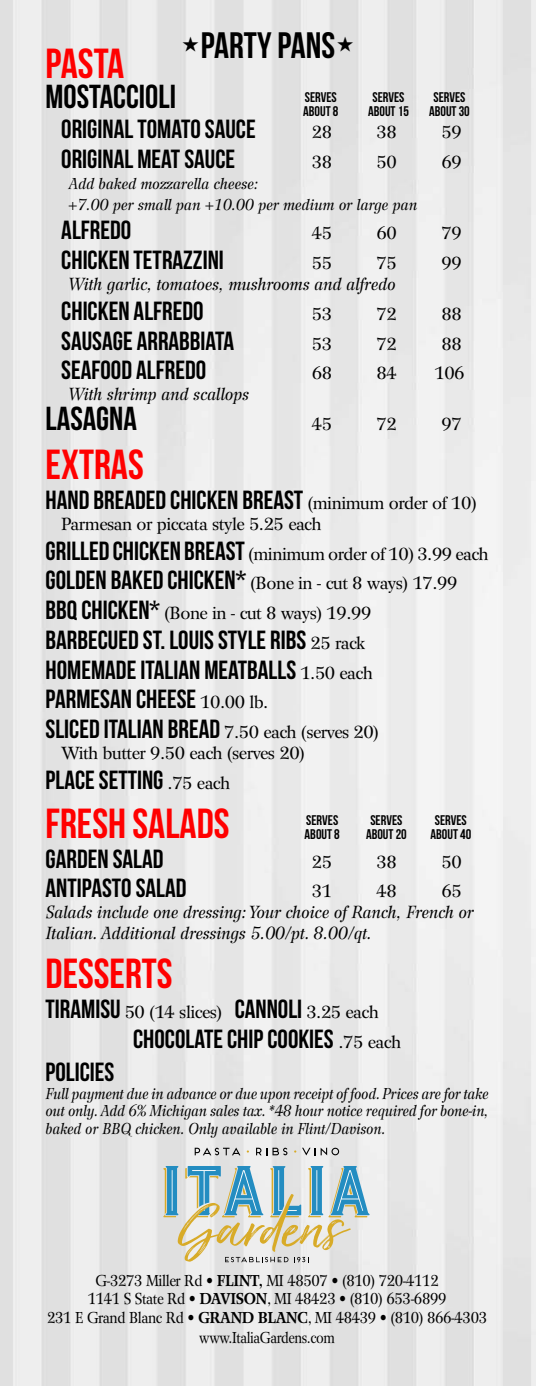
<style>
.page{position:relative;width:536px;height:1386px;background:#fff}
.page>*{position:absolute;margin:0;border:0;box-sizing:border-box;transform-origin:0 0}
.t1{font:42px "Bebas Neue";color:#f00}
.t2{font:36.75px "Bebas Neue";color:#000}
.t3{font:33.25px "Bebas Neue";color:#000}
.t4{font:26.25px/29.8px "Bebas Neue";color:#000}
.t5{font:17.5px/29.8px "Wilke LT Std";letter-spacing:-.025em;color:#000}
.t6{font:italic 17.5px/21px "Wilke LT Std";letter-spacing:-.025em;color:#000}
.t7{font:italic 15.75px/17.5px "Wilke LT Std";letter-spacing:-.025em;color:#000;text-align:justify;scale:.95 1}
.t8{font:15.75px/19.1px "Wilke LT Std";letter-spacing:-.025em;color:#000;text-align:center;scale:.9 1}
.t9{font:italic 15.75px/21px "Wilke LT Std";letter-spacing:-.025em;color:#000}
.t10{font:14px/14px "Bebas Neue";color:#000;text-align:center}
.s1{font-family:"Wilke LT Std";font-size:17.5px}
.s2{font-family:"Bebas Neue";font-size:26.25px}
.s3{font-weight:700}
</style>
<div class="page">
<img style="left:0;top:0;width:536px;height:1386px">
<svg style="left:195px;top:1148px;width:45px;height:7px"></svg>
<svg style="left:256px;top:1148px;width:31px;height:7px"></svg>
<svg style="left:302px;top:1148px;width:37px;height:7px"></svg>
<svg style="left:163px;top:1166px;width:206px;height:96px;background:#bdccc6"></svg>
<svg style="left:183px;top:36px;width:15px;height:16px"></svg>
<svg style="left:337px;top:36px;width:16px;height:16px"></svg>
<h2 class="t2" style="left:201px;top:26px;width:136px">PARTY PANS</h2>
<h1 class="t1" style="left:46px;top:41px;width:80px">PASTA</h1>
<p class="t3" style="left:46px;top:78px;width:132px">MOSTACCIOLI</p>
<p class="t4" style="left:61px;top:114px;width:196px">ORIGINAL TOMATO SAUCE</p>
<p class="t5" style="left:312px;top:117px;width:22px">28</p>
<p class="t5" style="left:376px;top:117px;width:22px">38</p>
<p class="t5" style="left:441px;top:117px;width:22px">59</p>
<p class="t4" style="left:61px;top:143px;width:175px">ORIGINAL MEAT SAUCE</p>
<p class="t5" style="left:312px;top:147px;width:22px">38</p>
<p class="t5" style="left:376px;top:147px;width:22px">50</p>
<p class="t5" style="left:441px;top:147px;width:22px">69</p>
<p class="t9" style="left:68px;top:173px;width:350px">Add baked mozzarella cheese:<br>+7.00 per small pan +10.00 per medium or large pan</p>
<p class="t4" style="left:61px;top:215px;width:71px">ALFREDO</p>
<p class="t5" style="left:312px;top:219px;width:22px">45</p>
<p class="t5" style="left:376px;top:219px;width:22px">60</p>
<p class="t5" style="left:441px;top:219px;width:22px">79</p>
<p class="t4" style="left:61px;top:245px;width:164px">CHICKEN TETRAZZINI</p>
<p class="t5" style="left:312px;top:248px;width:22px">55</p>
<p class="t5" style="left:376px;top:248px;width:22px">75</p>
<p class="t5" style="left:441px;top:248px;width:22px">99</p>
<p class="t6" style="left:68px;top:273px;width:329px">With garlic, tomatoes, mushrooms and alfredo</p>
<p class="t4" style="left:61px;top:296px;width:144px">CHICKEN ALFREDO</p>
<p class="t5" style="left:312px;top:299px;width:22px">53</p>
<p class="t5" style="left:376px;top:299px;width:22px">72</p>
<p class="t5" style="left:441px;top:299px;width:22px">88</p>
<p class="t4" style="left:61px;top:325px;width:174px">SAUSAGE ARRABBIATA</p>
<p class="t5" style="left:312px;top:329px;width:22px">53</p>
<p class="t5" style="left:376px;top:329px;width:22px">72</p>
<p class="t5" style="left:441px;top:329px;width:22px">88</p>
<p class="t4" style="left:61px;top:355px;width:146px">SEAFOOD ALFREDO</p>
<p class="t5" style="left:312px;top:359px;width:22px">68</p>
<p class="t5" style="left:376px;top:359px;width:22px">84</p>
<p class="t5" style="left:434px;top:359px;width:32px">106</p>
<p class="t6" style="left:68px;top:384px;width:182px">With shrimp and scallops</p>
<p class="t3" style="left:46px;top:400px;width:93px">LASAGNA</p>
<p class="t5" style="left:312px;top:409px;width:22px">45</p>
<p class="t5" style="left:376px;top:409px;width:22px">72</p>
<p class="t5" style="left:441px;top:409px;width:22px">97</p>
<h1 class="t1" style="left:46px;top:442px;width:100px">EXTRAS</h1>
<p class="t4" style="left:46px;top:485px;width:433px">HAND BREADED CHICKEN BREAST <span class="s1">(minimum order of 10)</span></p>
<p class="t5" style="left:46px;top:509px;width:444px;text-indent:16px">Parmesan or piccata style 5.25 each<br><span class="s2">GRILLED CHICKEN BREAST</span> (minimum order of 10) 3.99 each <span class="s2">GOLDEN BAKED CHICKEN*</span> (Bone in - cut 8 ways) 17.99<br><span class="s2">BBQ CHICKEN*</span> (Bone in - cut 8 ways) 19.99</p>
<p class="t4" style="left:46px;top:625px;width:335px">BARBECUED ST. LOUIS STYLE RIBS <span class="s1">25 rack </span>HOMEMADE ITALIAN MEATBALLS <span class="s1">1.50 each </span>PARMESAN CHEESE <span class="s1">10.00 lb.<br></span>SLICED ITALIAN BREAD <span class="s1">7.50 each (serves 20)</span></p>
<p class="t5" style="left:61px;top:738px;width:245px">With butter 9.50 each (serves 20)</p>
<p class="t4" style="left:46px;top:765px;width:186px">PLACE SETTING <span class="s1">.75 each</span></p>
<h1 class="t1" style="left:46px;top:800px;width:185px">FRESH SALADS</h1>
<p class="t4" style="left:46px;top:843px;width:119px">GARDEN SALAD</p>
<p class="t5" style="left:312px;top:847px;width:22px">25</p>
<p class="t5" style="left:376px;top:847px;width:22px">38</p>
<p class="t5" style="left:441px;top:847px;width:22px">50</p>
<p class="t4" style="left:46px;top:873px;width:142px">ANTIPASTO SALAD</p>
<p class="t5" style="left:312px;top:877px;width:22px">31</p>
<p class="t5" style="left:376px;top:877px;width:22px">48</p>
<p class="t5" style="left:441px;top:877px;width:22px">65</p>
<p class="t6" style="left:46px;top:902px;width:430px">Salads include one dressing: Your choice of Ranch, French or<br>Italian. Additional dressings 5.00/pt. 8.00/qt.</p>
<h1 class="t1" style="left:46px;top:951px;width:129px">DESSERTS</h1>
<p class="t5" style="left:46px;top:997px;width:334px"><span class="s2">TIRAMISU</span> 50 (14 slices) <span class="s2">CANNOLI</span> 3.25 each</p>
<p class="t4" style="left:133px;top:1024px;width:269px">CHOCOLATE CHIP COOKIES <span class="s1">.75 each</span></p>
<p class="t4" style="left:46px;top:1057px;width:70px">POLICIES</p>
<p class="t7" style="left:46px;top:1084px;width:468px">Full payment due in advance or due upon receipt of food. Prices are for take out only. Add 6% Michigan sales tax. *48 hour notice required for bone-in, baked or BBQ chicken. Only available in Flint/Davison.</p>
<p class="t10" style="left:303px;top:90px;width:37px;text-align:left">SERVES<br>ABOUT 8</p>
<p class="t10" style="left:368px;top:90px;width:42px">SERVES<br>ABOUT 15</p>
<p class="t10" style="left:429px;top:90px;width:42px">SERVES<br>ABOUT 30</p>
<p class="t10" style="left:304px;top:813px;width:37px;text-align:left">SERVES<br>ABOUT 8</p>
<p class="t10" style="left:366px;top:813px;width:42px">SERVES<br>ABOUT 20</p>
<p class="t10" style="left:430px;top:813px;width:42px">SERVES<br>ABOUT 40</p>
<p class="t8" style="left:47px;top:1271px;width:490px">G-3273 Miller Rd • <span class="s3">FLINT,</span> MI 48507 • (810) 720-4112<br>1141 S State Rd • <span class="s3">DAVISON</span>, MI 48423 • (810) 653-6899<br>231 E Grand Blanc Rd • <span class="s3">GRAND BLANC</span>, MI 48439 • (810) 866-4303 www.ItaliaGardens.com</p>
</div>
